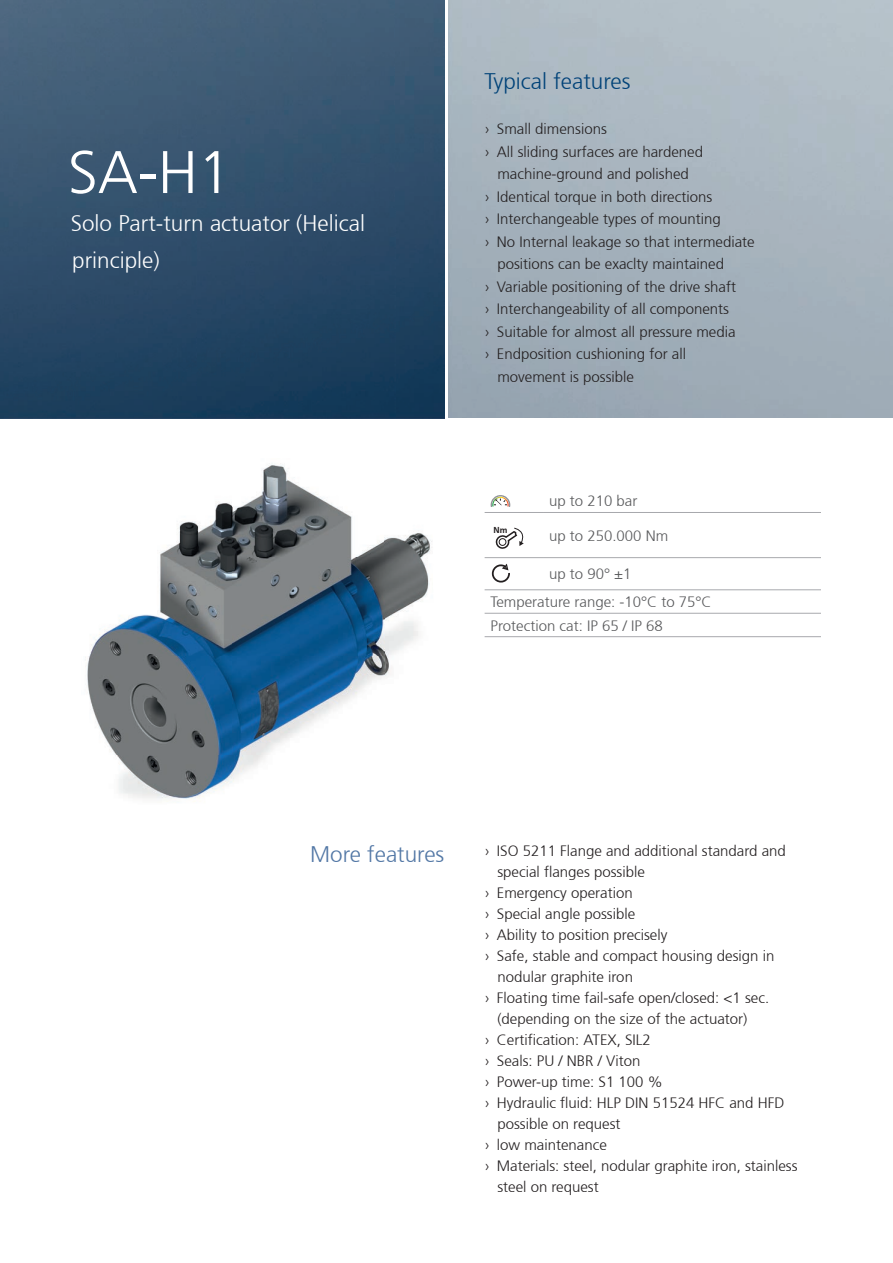
<style>
.page{position:relative;width:893px;height:1263px;background:#fff}
.page>*{position:absolute;margin:0;border:0;box-sizing:border-box;transform-origin:0 0}
.t1{font:300 60px "Frutiger 45";color:#fff}
.t2{font:300 22.5px/37.5px "Frutiger 45";color:#fff}
.t3{font:300 22.5px "Frutiger 45";color:#004278}
.t4{font:300 22.5px "Frutiger 45";color:#5277a5}
.t5{font:300 15px "Frutiger 45";color:#231f20}
.t6{font:300 15px/27.8px "Frutiger 45";color:#57585a}
.t7{font:700 8.55px "Frutiger 45";color:#231f20}
</style>
<div class="page">
<img style="left:87px;top:464px;width:345px;height:338px">
<hr style="left:485px;top:512px;width:58px;height:1px;background:#a8a9ad">
<hr style="left:543px;top:512px;width:278px;height:1px;background:#a8a9ad">
<hr style="left:485px;top:557px;width:58px;height:1px;background:#a8a9ad">
<hr style="left:543px;top:557px;width:278px;height:1px;background:#a8a9ad">
<hr style="left:485px;top:589px;width:58px;height:1px;background:#a8a9ad">
<hr style="left:543px;top:589px;width:278px;height:1px;background:#a8a9ad">
<hr style="left:485px;top:613px;width:58px;height:1px;background:#a8a9ad">
<hr style="left:543px;top:613px;width:278px;height:1px;background:#a8a9ad">
<hr style="left:485px;top:636px;width:58px;height:1px;background:#a8a9ad">
<hr style="left:543px;top:636px;width:278px;height:1px;background:#a8a9ad">
<svg style="left:491px;top:495px;width:19px;height:11px"></svg>
<svg style="left:496px;top:528px;width:28px;height:21px"></svg>
<svg style="left:492px;top:564px;width:18px;height:18px"></svg>
<img style="left:0;top:0;width:444px;height:418px">
<div style="left:17px;top:1216px;width:30px;height:30px;border:1px solid #fff;border-radius:5px"></div>
<h1 class="t1" style="left:68px;top:138px;width:165px">SA-H1</h1>
<h2 class="t2" style="left:71px;top:204px;width:296px">Solo Part-turn actuator (Helical principle)</h2>
<h2 class="t3" style="left:485px;top:69px;width:147px">Typical features</h2>
<p class="t5" style="left:485px;top:120px;width:123px">› Small dimensions</p>
<p class="t5" style="left:485px;top:143px;width:219px">› All sliding surfaces are hardened</p>
<p class="t5" style="left:497px;top:165px;width:193px">machine-ground and polished</p>
<p class="t5" style="left:485px;top:188px;width:229px">› Identical torque in both directions</p>
<p class="t5" style="left:485px;top:210px;width:237px">› Interchangeable types of mounting</p>
<p class="t5" style="left:485px;top:233px;width:271px">› No Internal leakage so that intermediate</p>
<p class="t5" style="left:497px;top:255px;width:228px">positions can be exaclty maintained</p>
<p class="t5" style="left:485px;top:278px;width:252px">› Variable positioning of the drive shaft</p>
<p class="t5" style="left:485px;top:300px;width:245px">› Interchangeability of all components</p>
<p class="t5" style="left:485px;top:323px;width:252px">› Suitable for almost all pressure media</p>
<p class="t5" style="left:485px;top:345px;width:202px">› Endposition cushioning for all</p>
<p class="t5" style="left:497px;top:368px;width:138px">movement is possible</p>
<p class="t6" style="left:549px;top:487px;width:90px">up to 210 bar</p>
<p class="t7" style="left:494px;top:525px;width:15px">Nm</p>
<p class="t6" style="left:549px;top:522px;width:121px">up to 250.000 Nm</p>
<p class="t6" style="left:491px;top:560px;width:222px;text-indent:58px">up to 90° ±1<br>Temperature range: -10°C to 75°C</p>
<p class="t6" style="left:491px;top:612px;width:174px">Protection cat: IP 65 / IP 68</p>
<h2 class="t4" style="left:310px;top:841px;width:136px">More features</h2>
<p class="t5" style="left:485px;top:842px;width:302px">› ISO 5211 Flange and additional standard and</p>
<p class="t5" style="left:497px;top:863px;width:149px">special flanges possible</p>
<p class="t5" style="left:485px;top:884px;width:149px">› Emergency operation</p>
<p class="t5" style="left:485px;top:905px;width:152px">› Special angle possible</p>
<p class="t5" style="left:485px;top:926px;width:184px">› Ability to position precisely</p>
<p class="t5" style="left:485px;top:947px;width:291px">› Safe, stable and compact housing design in</p>
<p class="t5" style="left:497px;top:968px;width:137px">nodular graphite iron</p>
<p class="t5" style="left:485px;top:989px;width:286px">› Floating time fail-safe open/closed: &lt;1 sec.</p>
<p class="t5" style="left:497px;top:1010px;width:252px">(depending on the size of the actuator)</p>
<p class="t5" style="left:485px;top:1031px;width:167px">› Certification: ATEX, SIL2</p>
<p class="t5" style="left:485px;top:1052px;width:157px">› Seals: PU / NBR / Viton</p>
<p class="t5" style="left:485px;top:1073px;width:179px">› Power-up time: S1 100 %</p>
<p class="t5" style="left:485px;top:1094px;width:301px">› Hydraulic fluid: HLP DIN 51524 HFC and HFD</p>
<p class="t5" style="left:497px;top:1115px;width:125px">possible on request</p>
<p class="t5" style="left:485px;top:1136px;width:123px">› low maintenance</p>
<p class="t5" style="left:485px;top:1157px;width:314px">› Materials: steel, nodular graphite iron, stainless</p>
<p class="t5" style="left:497px;top:1178px;width:103px">steel on request</p>
</div>
